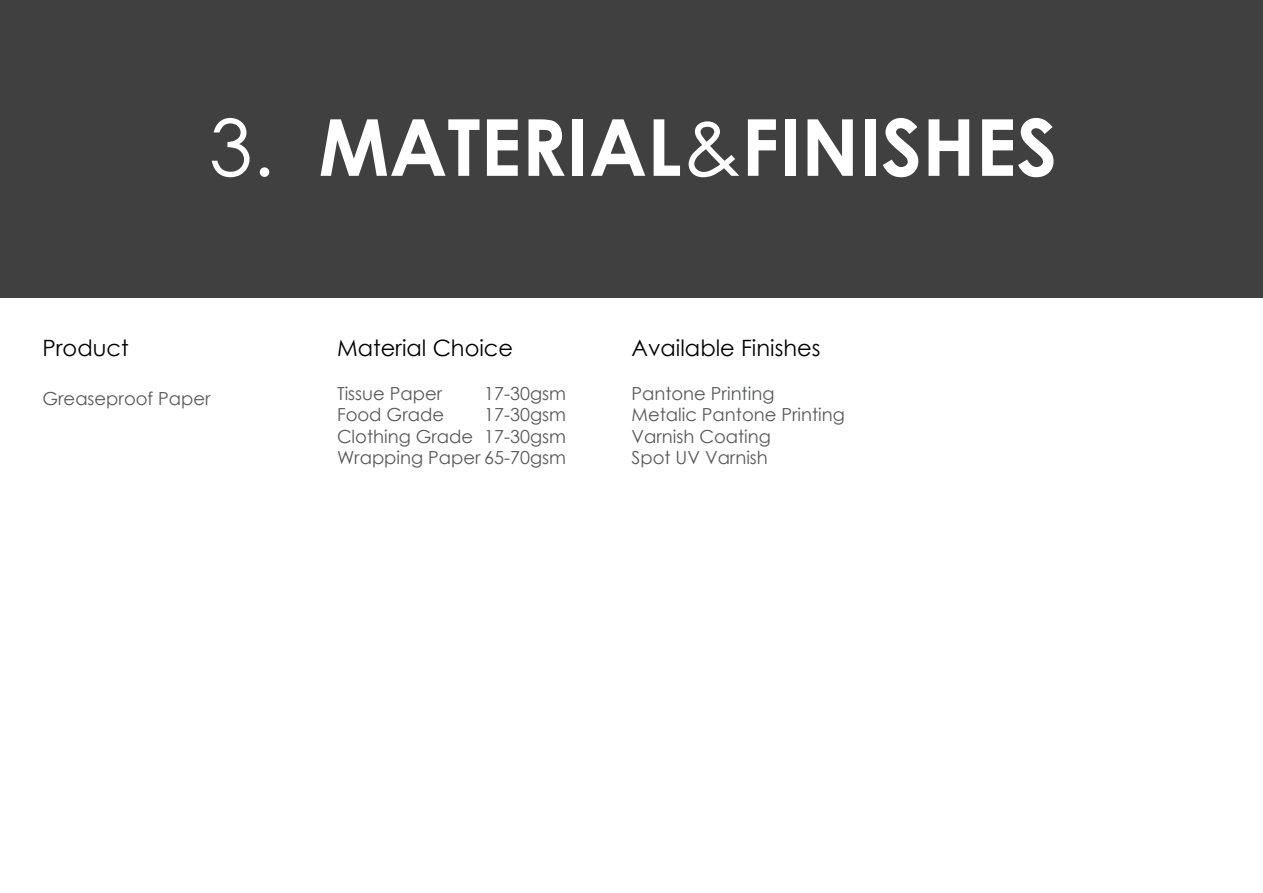
<style>
.page{position:relative;width:1263px;height:893px;background:#fff}
.page>*{position:absolute;margin:0;border:0;box-sizing:border-box;transform-origin:0 0}
.t1{font:700 78.6px "Century Gothic";color:#fff}
.t2{font:22.5px "Century Gothic";color:#000}
.t3{font:18px/21.6px "Century Gothic";color:#58595b}
.s1{font-weight:400}
</style>
<div class="page">
<div style="left:0;top:0;width:1263px;height:298px;background:#404041"></div>
<h1 class="t1" style="left:209px;top:88px;width:850px"><span class="s1">3.</span> MATERIAL<span class="s1">&amp;</span>FINISHES</h1>
<p class="t2" style="left:43px;top:333px;width:88px">Product</p>
<p class="t3" style="left:43px;top:387px;width:170px">Greaseproof Paper</p>
<p class="t2" style="left:337px;top:333px;width:178px">Material Choice</p>
<p class="t3" style="left:337px;top:382px;width:231px">Tissue Paper<br>Food Grade<br>Clothing Grade<br>Wrapping Paper 65-70gsm</p>
<p class="t3" style="left:484px;top:382px;width:83px;text-align:justify">17-30gsm 17-30gsm 17-30gsm</p>
<p class="t2" style="left:631px;top:333px;width:191px">Available Finishes</p>
<p class="t3" style="left:631px;top:382px;width:215px">Pantone Printing<br>Metalic Pantone Printing<br>Varnish Coating<br>Spot UV Varnish</p>
</div>
